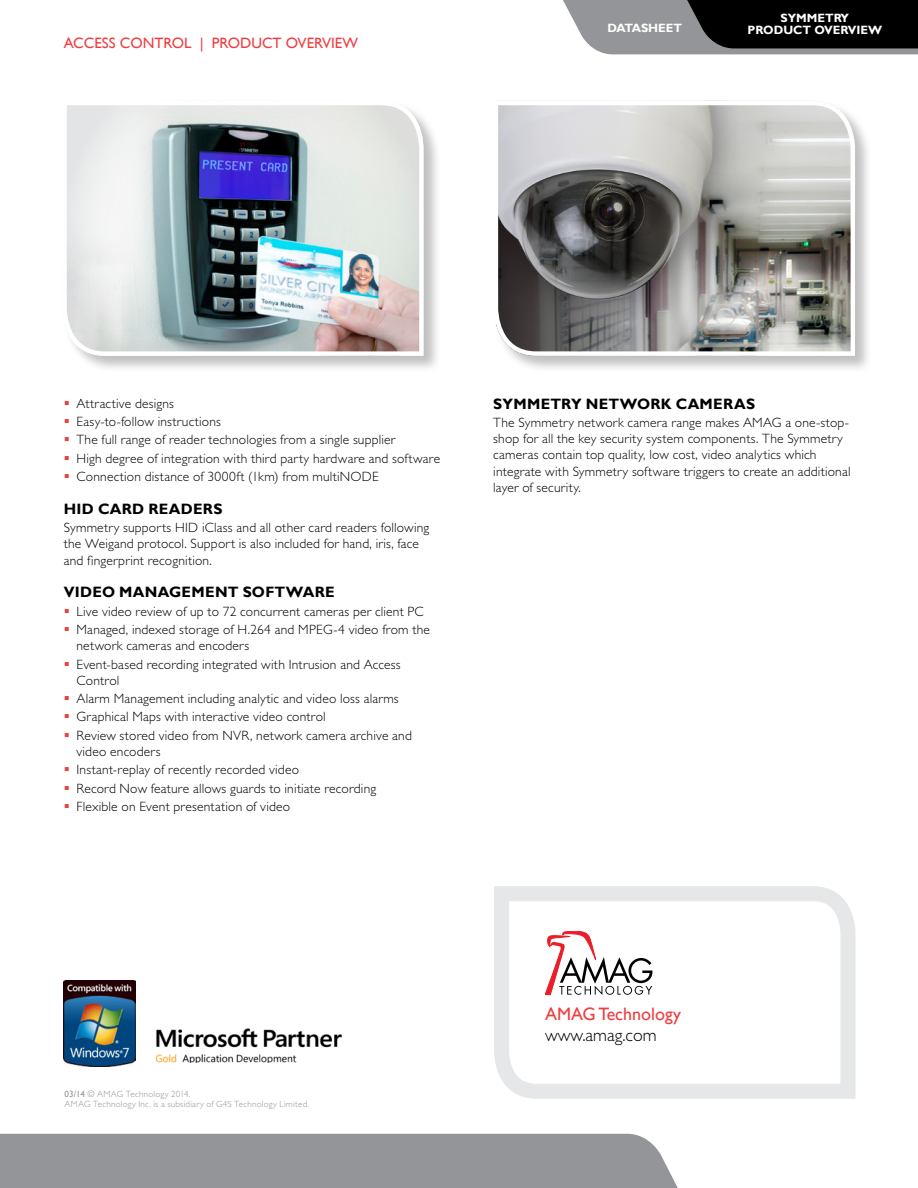
<style>
.page{position:relative;width:918px;height:1188px;background:#fff}
.page>*{position:absolute;margin:0;border:0;box-sizing:border-box;transform-origin:0 0}
.t1{font:18px "Gill Sans";color:#ef3e42}
.t2{font:300 18px "Gill Sans Std";color:#000}
.t3{font:700 15px "Gill Sans";letter-spacing:.02em;color:#000}
.t4{font:15px "Gill Sans";color:#ef3e42}
.t5{font:300 13.5px/18.3px "Gill Sans Std";letter-spacing:.015em;color:#000}
.t6{font:700 12px/12px "Gill Sans";color:#fff;text-align:center}
.t7{font:300 9px/10.5px "Gill Sans Std";letter-spacing:.025em;color:#939598}
.s1{font-family:"Gill Sans";font-weight:400}
</style>
<div class="page">
<svg style="left:563px;top:0;width:355px;height:54px;background:#474849"></svg>
<div style="left:0;top:1134px;width:678px;height:54px;background:#939598"></div>
<div style="left:493px;top:100px;width:380px;height:274px;background:#000;opacity:.25"></div>
<svg style="left:493px;top:100px;width:364px;height:258px;background:#999997"></svg>
<div style="left:62px;top:100px;width:379px;height:274px;background:#000;opacity:.25"></div>
<img style="left:62px;top:100px;width:363px;height:257px">
<img style="left:64px;top:981px;width:72px;height:86px">
<img style="left:155px;top:1028px;width:188px;height:35px">
<svg style="left:494px;top:886px;width:362px;height:213px"></svg>
<svg style="left:545px;top:931px;width:108px;height:64px"></svg>
<p class="t4" style="left:64px;top:34px;width:296px">ACCESS CONTROL | PRO DUCT OVERVIEW</p>
<p class="t6" style="left:608px;top:22px;width:19px">DATASHEET</p>
<p class="t6" style="left:747px;top:13px;width:136px">SYMMETRY<br>PRODUCT OVERVIEW</p>
<p class="t5" style="left:77px;top:394px;width:365px">Attractive designs<br>Easy-to-follow instructions<br>The full range of reader technologies from a single supplier<br>High degree of integration with third party hardware and software Connection distance of 3000ft (1km) from multiNODE</p>
<p class="t3" style="left:64px;top:500px;width:97px">HID CARD READE</p>
<p class="t3" style="left:203px;top:500px;width:18px">RS</p>
<p class="t5" style="left:64px;top:520px;width:367px;line-height:16.2px">Symmetry supports HID iClass and all other card readers following the Weigand protocol. Support is also included for hand, iris, face and fingerprint recognition.</p>
<p class="t3" style="left:64px;top:583px;width:271px">VIDEO MANAGEMENT SOFTWARE</p>
<p class="t5" style="left:77px;top:602px;width:355px">Live video review of up to 72 concurrent cameras per client PC<br>Managed, indexed storage of H.264 and MPEG-4 video from the</p>
<p class="t5" style="left:77px;top:637px;width:326px">network cameras and encoders<br>Event-based recording integrated with Intrusion and Access</p>
<p class="t5" style="left:77px;top:671px;width:337px">Control<br>Alarm Management including analytic and video loss alarms Graphical Maps with interactive video control<br>Review stored video from NVR, network camera archive and</p>
<p class="t5" style="left:77px;top:742px;width:301px">video encoders<br>Instant-replay of recently recorded video<br>Record Now feature allows guards to initiate recording Flexible on Event presentation of video</p>
<p class="t3" style="left:493px;top:395px;width:105px">SYMMETRY NET</p>
<p class="t3" style="left:620px;top:395px;width:126px">WORK CAMERAS</p>
<p class="t5" style="left:493px;top:415px;width:359px;line-height:16.2px">The Symmetry network camera range makes AMAG a one-stop&shy;shop for all the key security system components. The Symmetry cameras contain top quality, low cost, video analytics which integrate with Symmetry software triggers to create an additional layer of security.</p>
<p class="t7" style="left:65px;top:1089px;width:246px"><span class="s1">03/14</span> © AMAG Technology 2014.<br>AMAG Technology Inc. is a subsidiary of G4S Technology Limited.</p>
<h1 class="t1" style="left:545px;top:1003px;width:137px">AMAG TECHNOLOGY</h1>
<h1 class="t2" style="left:545px;top:1025px;width:113px">www.amag.com</h1>
</div>
